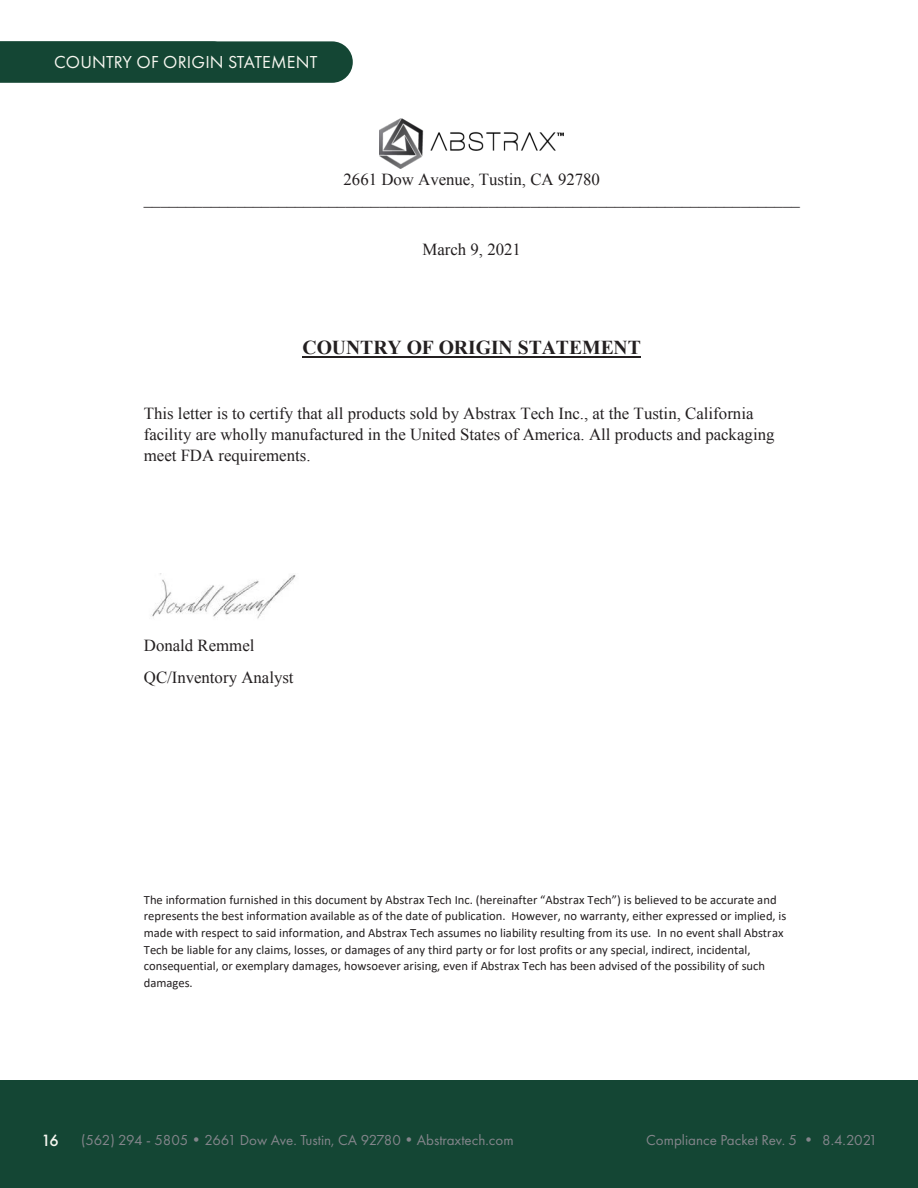
<style>
.page{position:relative;width:918px;height:1188px;background:#fff}
.page>*{position:absolute;margin:0;border:0;box-sizing:border-box;transform-origin:0 0}
.t1{font:700 19.65px "Times New Roman";letter-spacing:-.005em;color:#231f20}
.Paragraph_Style_2{font:18px "Futura PT";letter-spacing:.01em;color:#f7f7f0}
.t2{font:16.8px/20.9px "Times New Roman";color:#231f20}
.t3{font:15px "Futura PT";color:#84858b}
.t4{font:500 15px "Futura";color:#f7f7f0}
.t5{font:12.6px/16.6px "Calibri";color:#231f20}
.s1{font-family:"Menlo"}
</style>
<div class="page">
<div style="left:0;top:1080px;width:918px;height:108px;background:#144634"></div>
<img style="left:379px;top:118px;width:184px;height:51px">
<hr style="left:302px;top:357px;width:339px;height:1px;background:#231f20">
<img style="left:151px;top:574px;width:145px;height:45px">
<div style="left:0;top:41px;width:353px;height:42px;background:#144634"></div>
<p class="Paragraph_Style_2" style="left:54px;top:51px;width:265px">COUNTRY OF ORIGIN STATEMENT</p>
<p class="t2" style="left:144px;top:169px;width:658px;line-height:19.4px;text-align:center">2661 Dow Avenue, Tustin, CA 92780 ______________________________________________________________________________</p>
<p class="t2" style="left:423px;top:239px;width:100px">March 9, 2021</p>
<p class="t1" style="left:302px;top:334px;width:340px">COUNTRY OF ORIGIN STATEMENT</p>
<p class="t2" style="left:144px;top:403px;width:632px">This letter is to certify that all products sold by Abstrax Tech Inc., at the Tustin, California facility are wholly manufactured in the United States of America. All products and packaging meet FDA requirements.</p>
<p class="t2" style="left:144px;top:629px;width:151px;line-height:32px">Donald Remmel<br>QC/Inventory Analyst</p>
<p class="t5" style="left:144px;top:891px;width:644px">The information furnished in this document by Abstrax Tech Inc. (hereinafter “Abstrax Tech”) is believed to be accurate and represents the best information available as of the date of publication. However, no warranty, either expressed or implied, is made with respect to said information, and Abstrax Tech assumes no liability resulting from its use. In no event shall Abstrax Tech be liable for any claims, losses, or damages of any third party or for lost profits or any special, indirect, incidental, consequential, or exemplary damages, howsoever arising, even if Abstrax Tech has been advised of the possibility of such damages.</p>
<p class="t4" style="left:41px;top:1131px;width:19px">16</p>
<p class="t3" style="left:81px;top:1132px;width:434px">(562) 294 - 5805 <span class="s1">•</span> 2661 Dow Ave. Tustin, CA 92780 <span class="s1">•</span> Abstraxtech.com</p>
<p class="t3" style="left:646px;top:1132px;width:233px">Compliance Packet Rev. 5 <span class="s1">•</span> 8.4.2021</p>
</div>
